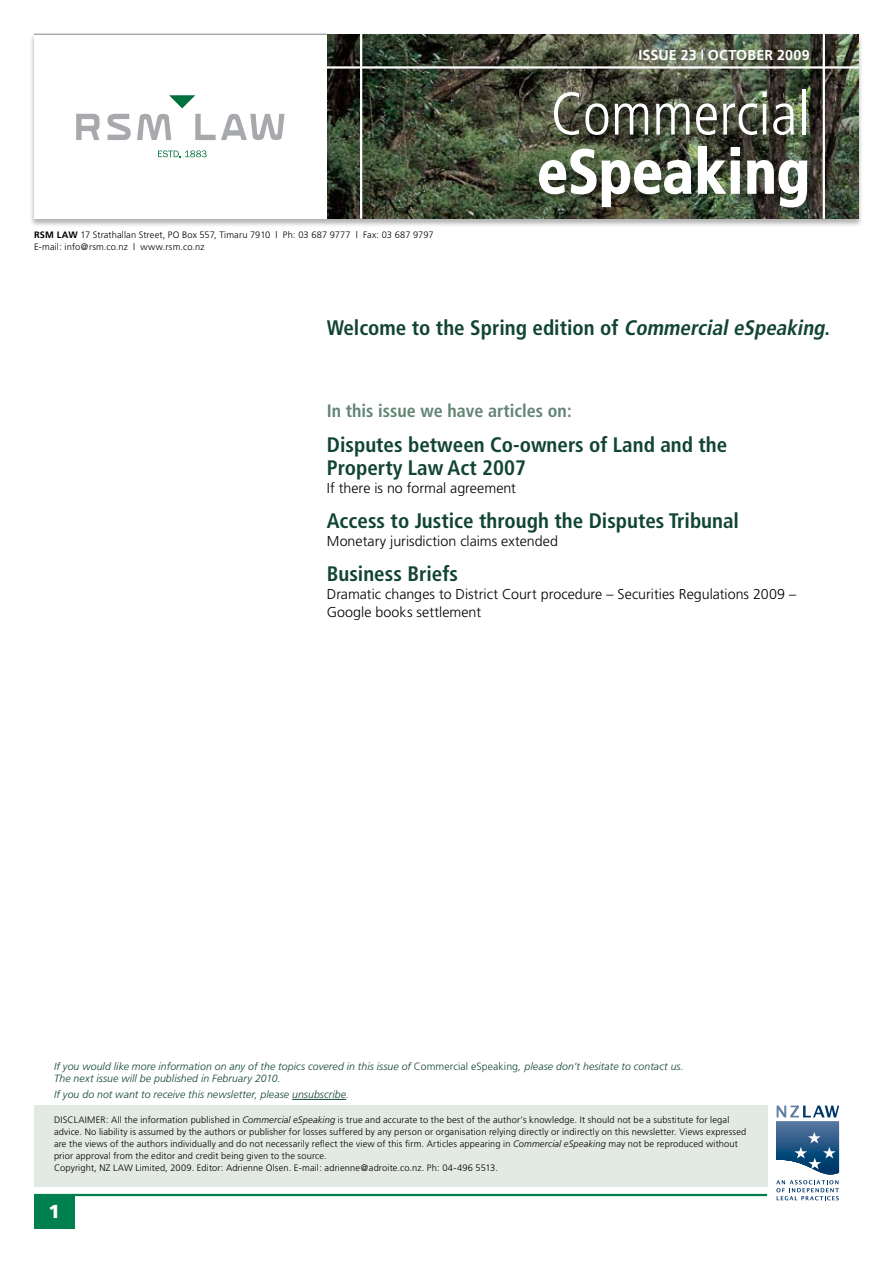
<style>
.page{position:relative;width:893px;height:1263px;background:#fff}
.page>*{position:absolute;margin:0;border:0;box-sizing:border-box;transform-origin:0 0}
.t1{font:700 condensed 61.8px "Frutiger";color:#fff}
.t2{font:300 condensed 60.3px "Frutiger";color:#fff}
.t3{font:700 condensed 21px/22.5px "Frutiger";color:#114432}
.t4{font:900 18.75px "Frutiger";color:#fff}
.t5{font:700 condensed 18px "Frutiger";color:#628475}
.t6{font:300 14.25px/18px "Frutiger";color:#000}
.t7{font:700 14.25px "Frutiger";letter-spacing:.01em;color:#fff}
.t8{font:italic 300 10.5px/12px "Frutiger";letter-spacing:.01em;color:#114432}
.t9{font:300 9.3px/12px "Frutiger";letter-spacing:.015em;color:#000}
.s1{font-weight:700}
.s2{font-style:italic}
.s3{font-style:normal}
</style>
<div class="page">
<div style="left:29px;top:34px;width:835px;height:193px;background:#000;opacity:.3"></div>
<img style="left:327px;top:34px;width:532px;height:184px">
<div style="left:539px;top:89px;width:277px;height:128px;background:#000;opacity:.3"></div>
<img style="left:538px;top:145px;width:270px;height:63px">
<div style="left:34px;top:1106px;width:733px;height:81px;background:#e3e9e3"></div>
<hr style="left:34px;top:1194px;width:733px;height:2px;background:#00804e">
<div style="left:34px;top:1194px;width:40px;height:35px;background:#00804e"></div>
<hr style="left:292px;top:1099px;width:54px;height:1px;background:#114432">
<hr style="left:360px;top:34px;width:2px;height:185px;background:#fff">
<hr style="left:823px;top:34px;width:2px;height:185px;background:#fff">
<hr style="left:34px;top:66px;width:825px;height:3px;background:#fff">
<div style="left:34px;top:27px;width:293px;height:192px;background:#fff"></div>
<hr style="left:34px;top:34px;width:293px;height:1px;background:#808285">
<svg style="left:776px;top:1105px;width:63px;height:95px"></svg>
<svg style="left:76px;top:114px;width:23px;height:26px"></svg>
<svg style="left:107px;top:114px;width:64px;height:26px"></svg>
<svg style="left:195px;top:114px;width:90px;height:26px"></svg>
<svg style="left:169px;top:95px;width:26px;height:13px"></svg>
<svg style="left:158px;top:150px;width:49px;height:7px"></svg>
<h3 class="t7" style="left:638px;top:47px;width:173px">ISSUE 23 | OCTOBER 2009</h3>
<p class="t9" style="left:34px;top:229px;width:401px"><span class="s1">RSM Law</span> 17 Strathallan Street, PO Box 557, Timaru 7910 | Ph: 03 687 9777 | Fax: 03 687 9797<br>E-mail: info@rsm.co.nz | www.rsm.co.nz</p>
<h2 class="t2" style="left:550px;top:79px;width:261px">Commercial</h2>
<h1 class="t1" style="left:537px;top:135px;width:274px">eSpeaking</h1>
<h3 class="t3" style="left:327px;top:316px;width:505px">Welcome to the Spring edition of <span class="s2">CommercialeSpeaking</span>.</h3>
<h3 class="t5" style="left:327px;top:400px;width:246px">In this issue we have articles on:</h3>
<h3 class="t3" style="left:327px;top:434px;width:402px">Disputes between Co-owners of Land and the<br>Property Law Act 2007</h3>
<h3 class="t6" style="left:327px;top:479px;width:191px">If there is no formal agreement</h3>
<h3 class="t3" style="left:327px;top:510px;width:414px">Access to Justice through the Disputes Tribunal</h3>
<h3 class="t6" style="left:327px;top:532px;width:233px">Monetary jurisdiction claims extended</h3>
<h3 class="t3" style="left:327px;top:563px;width:133px">Business Briefs</h3>
<h3 class="t6" style="left:327px;top:585px;width:471px">Dramatic changes to District Court procedure – Securities Regulations 2009 –<br>Google books settlement</h3>
<p class="t8" style="left:54px;top:1060px;width:631px">If you would like more information on any of the topics covered in this issue of <span class="s3">Commercial eSpeaking</span>, please don’t hesitate to contact us.<br>The next issue will be published in February 2010.</p>
<p class="t8" style="left:54px;top:1089px;width:297px">If you do not want to receive this newsletter, please unsubscribe.</p>
<p class="t9" style="left:54px;top:1113px;width:694px">DISCLAIMER: All the information published in <span class="s2">Commercial eSpeaking</span> is true and accurate to the best of the author’s knowledge. It should not be a substitute for legal advice. No liability is assumed by the authors or publisher for losses suffered by any person or organisation relying directly or indirectly on this newsletter. Views expressed are the views of the authors individually and do not necessarily reflect the view of this firm. Articles appearing in <span class="s2">Commercial eSpeaking</span> may not be reproduced without prior approval from the editor and credit being given to the source.<br>Copyright, NZ LAW Limited, 2009. Editor: Adrienne Olsen. E-mail: adrienne@adroite.co.nz. Ph: 04-496 5513.</p>
<h3 class="t4" style="left:48px;top:1200px;width:13px">1</h3>
</div>
